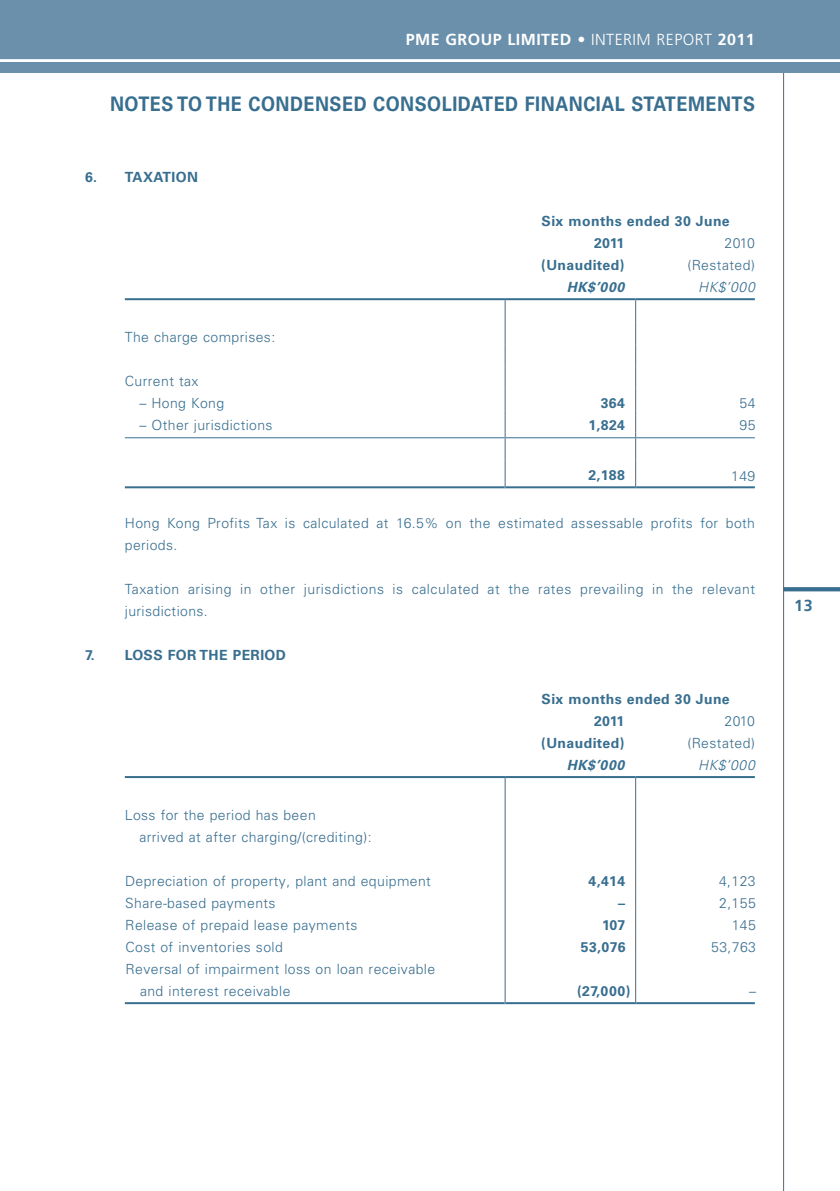
<style>
.page{position:relative;width:840px;height:1191px;background:#fff}
.page>*{position:absolute;margin:0;border:0;box-sizing:border-box;transform-origin:0 0}
.t1{font:700 20px "Univers LT Std";letter-spacing:.03em;color:#386e8f;scale:.9 1}
.t2{font:700 16px "Frutiger LT Std";letter-spacing:.03em;color:#fff}
.t3{font:700 16px "Frutiger LT Std";color:#386e8f}
.t4{font:300 14px/22px "Univers LT Std";letter-spacing:.03em;color:#386e8f}
.t5{font:700 14px/22px "Univers LT Std";letter-spacing:.03em;color:#386e8f}
.t6{font:italic 700 14px "Univers LT Std";letter-spacing:.05em;color:#386e8f}
.t7{font:italic 300 14px "Univers LT Std";letter-spacing:.05em;color:#386e8f}
.s1{font-weight:300}
</style>
<div class="page">
<hr style="left:782px;top:64px;width:1px;height:1127px;background:#386e8f">
<div style="left:0;top:0;width:839px;height:73px;background:#6a90ac"></div>
<hr style="left:0;top:59px;width:839px;height:3px;background:#fff">
<svg style="left:782px;top:587px;width:57px;height:4px"></svg>
<svg style="left:504px;top:300px;width:1px;height:188px"></svg>
<hr style="left:125px;top:298px;width:380px;height:2px;background:#386e8f">
<hr style="left:505px;top:298px;width:130px;height:2px;background:#386e8f">
<hr style="left:635px;top:298px;width:119px;height:2px;background:#386e8f">
<hr style="left:125px;top:437px;width:379px;height:1px;background:#386e8f">
<hr style="left:505px;top:437px;width:129px;height:1px;background:#386e8f">
<hr style="left:635px;top:437px;width:119px;height:1px;background:#386e8f">
<hr style="left:125px;top:486px;width:379px;height:2px;background:#386e8f">
<hr style="left:505px;top:486px;width:129px;height:2px;background:#386e8f">
<hr style="left:635px;top:486px;width:119px;height:2px;background:#386e8f">
<svg style="left:504px;top:778px;width:1px;height:22px"></svg>
<hr style="left:504px;top:800px;width:1px;height:44px;background:#386e8f">
<hr style="left:634px;top:800px;width:1px;height:44px;background:#386e8f">
<svg style="left:504px;top:844px;width:1px;height:110px"></svg>
<hr style="left:504px;top:954px;width:1px;height:44px;background:#386e8f">
<hr style="left:634px;top:954px;width:1px;height:44px;background:#386e8f">
<hr style="left:125px;top:776px;width:380px;height:2px;background:#386e8f">
<hr style="left:505px;top:776px;width:130px;height:2px;background:#386e8f">
<hr style="left:635px;top:776px;width:119px;height:2px;background:#386e8f">
<hr style="left:125px;top:1002px;width:379px;height:2px;background:#386e8f">
<hr style="left:505px;top:1002px;width:129px;height:2px;background:#386e8f">
<hr style="left:635px;top:1002px;width:119px;height:2px;background:#386e8f">
<p class="t2" style="left:405px;top:30px;width:350px">PME GROUP LIMITED <span class="s1">• INTERIM REPORT</span> 2011</p>
<h1 class="t1" style="left:110px;top:92px;width:717px">NOTES TO THE CONDENSED CONSOLIDATED FINANCIAL STATEMENTS</h1>
<p class="t5" style="left:85px;top:166px;width:114px">6. TAXATION</p>
<p class="t5" style="left:593px;top:210px;width:137px;text-indent:-52px">Six months ended 30 June<br>2011</p>
<p class="t4" style="left:724px;top:232px;width:32px">2010</p>
<p class="t5" style="left:541px;top:254px;width:84px">(Unaudited)</p>
<p class="t4" style="left:687px;top:254px;width:69px">(Restated)</p>
<p class="t6" style="left:566px;top:279px;width:59px">HK$’000</p>
<p class="t7" style="left:697px;top:278px;width:58px">HK$’000</p>
<p class="t4" style="left:125px;top:326px;width:152px">The charge comprises:</p>
<p class="t4" style="left:125px;top:370px;width:75px">Current tax</p>
<p class="t4" style="left:139px;top:392px;width:86px">– Hong Kong</p>
<p class="t5" style="left:600px;top:392px;width:26px">364</p>
<p class="t4" style="left:739px;top:392px;width:17px">54</p>
<p class="t4" style="left:139px;top:414px;width:135px">– Other jurisdictions</p>
<p class="t5" style="left:588px;top:414px;width:38px">1,824</p>
<p class="t4" style="left:739px;top:414px;width:17px">95</p>
<p class="t5" style="left:588px;top:464px;width:38px">2,188</p>
<p class="t4" style="left:730px;top:464px;width:26px">149</p>
<p class="t4" style="left:125px;top:511px;width:631px">Hong Kong Profits Tax is calculated at 16.5% on the estimated assessable profits for both periods.</p>
<p class="t4" style="left:125px;top:577px;width:631px">Taxation arising in other jurisdictions is calculated at the rates prevailing in the relevant jurisdictions.</p>
<p class="t5" style="left:85px;top:644px;width:202px">7. LOSS FOR THE PERIOD</p>
<p class="t5" style="left:593px;top:688px;width:137px;text-indent:-52px">Six months ended 30 June<br>2011</p>
<p class="t4" style="left:724px;top:709px;width:32px">2010</p>
<p class="t5" style="left:541px;top:732px;width:84px">(Unaudited)</p>
<p class="t4" style="left:687px;top:731px;width:69px">(Restated)</p>
<p class="t6" style="left:566px;top:756px;width:59px">HK$’000</p>
<p class="t7" style="left:697px;top:756px;width:58px">HK$’000</p>
<p class="t4" style="left:139px;top:804px;width:233px;text-indent:-14px">Loss for the period has been<br>arrived at after charging/(crediting):</p>
<p class="t4" style="left:125px;top:870px;width:307px">Depreciation of property, plant and equipment</p>
<p class="t5" style="left:588px;top:870px;width:38px">4,414</p>
<p class="t4" style="left:718px;top:870px;width:38px">4,123</p>
<p class="t4" style="left:125px;top:892px;width:152px">Share-based payments</p>
<p class="t5" style="left:618px;top:892px;width:8px">–</p>
<p class="t4" style="left:718px;top:892px;width:38px">2,155</p>
<p class="t4" style="left:125px;top:914px;width:233px">Release of prepaid lease payments</p>
<p class="t5" style="left:601px;top:914px;width:25px">107</p>
<p class="t4" style="left:731px;top:914px;width:26px">145</p>
<p class="t4" style="left:125px;top:936px;width:159px">Cost of inventories sold</p>
<p class="t5" style="left:580px;top:936px;width:46px">53,076</p>
<p class="t4" style="left:710px;top:936px;width:46px">53,763</p>
<p class="t4" style="left:140px;top:958px;width:296px;text-indent:-15px">Reversal of impairment loss on loan receivable and interest receivable</p>
<p class="t5" style="left:577px;top:980px;width:55px">(27,000)</p>
<p class="t4" style="left:748px;top:980px;width:8px">–</p>
<p class="t3" style="left:793px;top:595px;width:20px">13</p>
</div>
